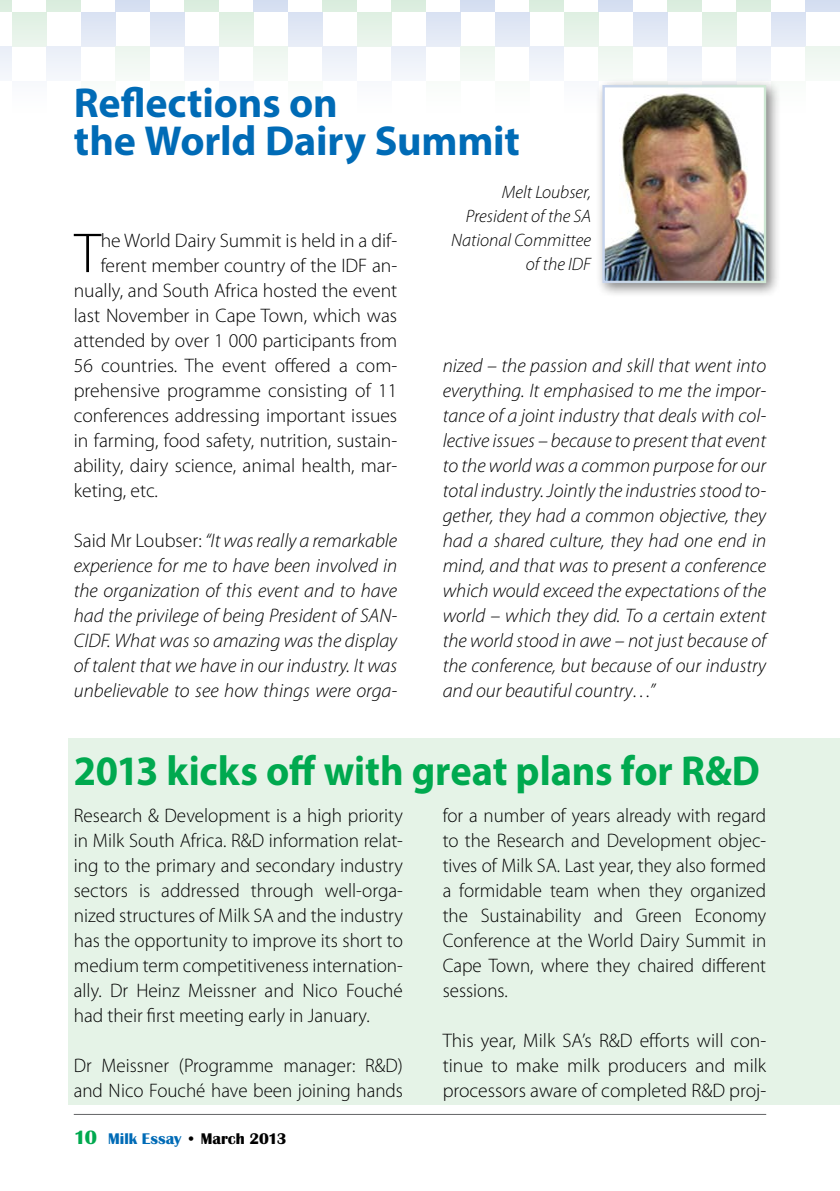
<style>
.page{position:relative;width:840px;height:1191px;background:#fff}
.page>*{position:absolute;margin:0;border:0;box-sizing:border-box;transform-origin:0 0}
.t1{font:300 56.6px "Myriad Pro";color:#000}
.t2{font:700 42px/38px "Myriad Pro";letter-spacing:-.005em;color:#006bb6}
.t3{font:700 42px "Myriad Pro";letter-spacing:-.005em;color:#00a94f;scale:.96 1}
.t4{font:300 19.6px/25px "Myriad Pro";color:#000;text-align:justify}
.t5{font:italic 300 19.6px/25px "Myriad Pro";color:#000;text-align:justify}
.t6{font:italic 300 18px/24px "Myriad Pro";color:#000;text-align:right}
.t7{font:700 16px "Britannic T";color:#000}
.s1{font-style:normal}
.s2{font-size:20px;color:#00a94f}
.s3{color:#006bb6}
</style>
<div class="page">
<hr style="left:74px;top:1114px;width:691px;height:1px;background:#636466">
<div style="left:0;top:0;width:12px;height:12px;background:#dbeddf"></div>
<div style="left:322px;top:0;width:34px;height:12px;background:#dbeddf"></div>
<div style="left:667px;top:0;width:34px;height:12px;background:#dbeddf"></div>
<div style="left:46px;top:0;width:35px;height:12px;background:#dbeddf"></div>
<div style="left:391px;top:0;width:34px;height:12px;background:#dbeddf"></div>
<div style="left:736px;top:0;width:34px;height:12px;background:#dbeddf"></div>
<div style="left:115px;top:0;width:35px;height:12px;background:#d5dff1"></div>
<div style="left:460px;top:0;width:34px;height:12px;background:#d5dff1"></div>
<div style="left:805px;top:0;width:34px;height:12px;background:#d5dff1"></div>
<div style="left:184px;top:0;width:35px;height:12px;background:#dbeddf"></div>
<div style="left:529px;top:0;width:34px;height:12px;background:#dbeddf"></div>
<div style="left:253px;top:0;width:35px;height:12px;background:#d5dff1"></div>
<div style="left:598px;top:0;width:34px;height:12px;background:#d5dff1"></div>
<div style="left:12px;top:12px;width:34px;height:34px;background:#e5f2e7"></div>
<div style="left:356px;top:12px;width:35px;height:34px;background:#e5f2e7"></div>
<div style="left:701px;top:12px;width:35px;height:34px;background:#e5f2e7"></div>
<div style="left:81px;top:12px;width:34px;height:34px;background:#e0e7f5"></div>
<div style="left:425px;top:12px;width:35px;height:34px;background:#e0e7f5"></div>
<div style="left:770px;top:12px;width:35px;height:34px;background:#e0e7f5"></div>
<div style="left:150px;top:12px;width:34px;height:34px;background:#e0e7f5"></div>
<div style="left:494px;top:12px;width:35px;height:34px;background:#e0e7f5"></div>
<hr style="left:839px;top:12px;width:1px;height:34px;background:#c7d4ed">
<div style="left:219px;top:12px;width:34px;height:34px;background:#e5f2e7"></div>
<div style="left:563px;top:12px;width:35px;height:34px;background:#e5f2e7"></div>
<div style="left:288px;top:12px;width:34px;height:34px;background:#e0e7f5"></div>
<div style="left:632px;top:12px;width:35px;height:34px;background:#e0e7f5"></div>
<div style="left:0;top:46px;width:12px;height:35px;background:#f0f3fa"></div>
<div style="left:322px;top:46px;width:34px;height:35px;background:#f0f3fa"></div>
<div style="left:667px;top:46px;width:34px;height:35px;background:#eff3fa"></div>
<div style="left:46px;top:46px;width:35px;height:35px;background:#f0f3fa"></div>
<div style="left:391px;top:46px;width:34px;height:35px;background:#f0f3fa"></div>
<div style="left:736px;top:46px;width:34px;height:35px;background:#eff3fa"></div>
<div style="left:115px;top:46px;width:35px;height:35px;background:#f2f8f3"></div>
<div style="left:460px;top:46px;width:34px;height:35px;background:#f2f8f3"></div>
<div style="left:805px;top:46px;width:34px;height:35px;background:#f2f8f3"></div>
<div style="left:184px;top:46px;width:35px;height:35px;background:#f0f3fa"></div>
<div style="left:529px;top:46px;width:34px;height:35px;background:#f0f3fa"></div>
<div style="left:253px;top:46px;width:35px;height:35px;background:#f2f8f3"></div>
<div style="left:598px;top:46px;width:34px;height:35px;background:#f2f8f3"></div>
<div style="left:12px;top:81px;width:34px;height:34px;background:#fbfcfd"></div>
<div style="left:356px;top:81px;width:35px;height:34px;background:#fbfcfd"></div>
<hr style="left:839px;top:81px;width:1px;height:34px;background:#cfe8d4">
<div style="left:219px;top:81px;width:34px;height:34px;background:#fbfcfd"></div>
<div style="left:563px;top:81px;width:35px;height:34px;background:#fbfcfd"></div>
<div style="left:68px;top:738px;width:771px;height:367px;background:#e5f3e7"></div>
<div style="left:595px;top:78px;width:185px;height:220px;background:#000;opacity:.5"></div>
<img style="left:605px;top:88px;width:157px;height:192px">
<div style="left:602px;top:85px;width:163px;height:198px;border:2px solid #fff"></div>
<h2 class="t2" style="left:74px;top:82px;width:447px">Reflections on<br>the World Dairy Summit</h2>
<p class="t6" style="left:451px;top:180px;width:141px">Melt Loubser,<br>President of the SA<br>National Committee</p>
<p class="t4" style="left:101px;top:228px;width:298px">he World Dairy Summit is held in a dif-</p>
<p class="t4" style="left:101px;top:253px;width:298px">ferent member country of the IDF an-</p>
<p class="t4" style="left:74px;top:278px;width:325px">nually, and South Africa hosted the event</p>
<p class="t4" style="left:74px;top:303px;width:325px">last November in Cape Town, which was</p>
<p class="t4" style="left:74px;top:328px;width:325px">attended by over 1 000 participants from</p>
<p class="t4" style="left:74px;top:353px;width:325px">56 countries. The event offered a com-</p>
<p class="t4" style="left:74px;top:378px;width:325px">prehensive programme consisting of 11</p>
<p class="t4" style="left:74px;top:403px;width:325px">conferences addressing important issues</p>
<p class="t4" style="left:74px;top:428px;width:325px">in farming, food safety, nutrition, sustain-</p>
<p class="t4" style="left:74px;top:453px;width:325px">ability, dairy science, animal health, mar-</p>
<p class="t4" style="left:74px;top:478px;width:86px">keting, etc.</p>
<p class="t5" style="left:74px;top:528px;width:325px"><span class="s1">Said Mr Loubser:</span> “It was really a remarkable experience for me to have been involved in the organization of this event and to have had the privilege of being President of SAN-CIDF. What was so amazing was the display of talent that we have in our industry. It was unbelievable to see how things were orga-</p>
<h1 class="t1" style="left:74px;top:222px;width:28px">T</h1>
<p class="t6" style="left:525px;top:252px;width:67px">of the IDF</p>
<p class="t5" style="left:442px;top:353px;width:325px">nized – the passion and skill that went into everything. It emphasised to me the impor&shy;tance of a joint industry that deals with col&shy;lective issues – because to present that event to the world was a common purpose for our total industry. Jointly the industries stood to&shy;gether, they had a common objective, they had a shared culture, they had one end in mind, and that was to present a conference which would exceed the expectations of the world – which they did. To a certain extent the world stood in awe – not just because of the conference, but because of our industry and our beautiful country…”</p>
<h2 class="t3" style="left:74px;top:743px;width:711px">2013 kicks off with great plans for R&amp;D</h2>
<p class="t4" style="left:74px;top:803px;width:330px">Research &amp; Development is a high priority in Milk South Africa. R&amp;D information relat&shy;ing to the primary and secondary industry sectors is addressed through well-orga&shy;nized structures of Milk SA and the industry has the opportunity to improve its short to medium term competitiveness internation&shy;ally. Dr Heinz Meissner and Nico Fouché had their first meeting early in January.</p>
<p class="t4" style="left:74px;top:1053px;width:330px">Dr Meissner (Programme manager: R&amp;D) and Nico Fouché have been joining hands</p>
<p class="t4" style="left:442px;top:803px;width:325px">for a number of years already with regard to the Research and Development objec&shy;tives of Milk SA. Last year, they also formed a formidable team when they organized the Sustainability and Green Economy Conference at the World Dairy Summit in Cape Town, where they chaired different sessions.</p>
<p class="t4" style="left:442px;top:1028px;width:325px">This year, Milk SA’s R&amp;D efforts will con&shy;tinue to make milk producers and milk processors aware of completed R&amp;D proj-</p>
<p class="t7" style="left:74px;top:1130px;width:214px"><span class="s2">10</span> <span class="s3">Milk Essay</span> • March 2013</p>
</div>
